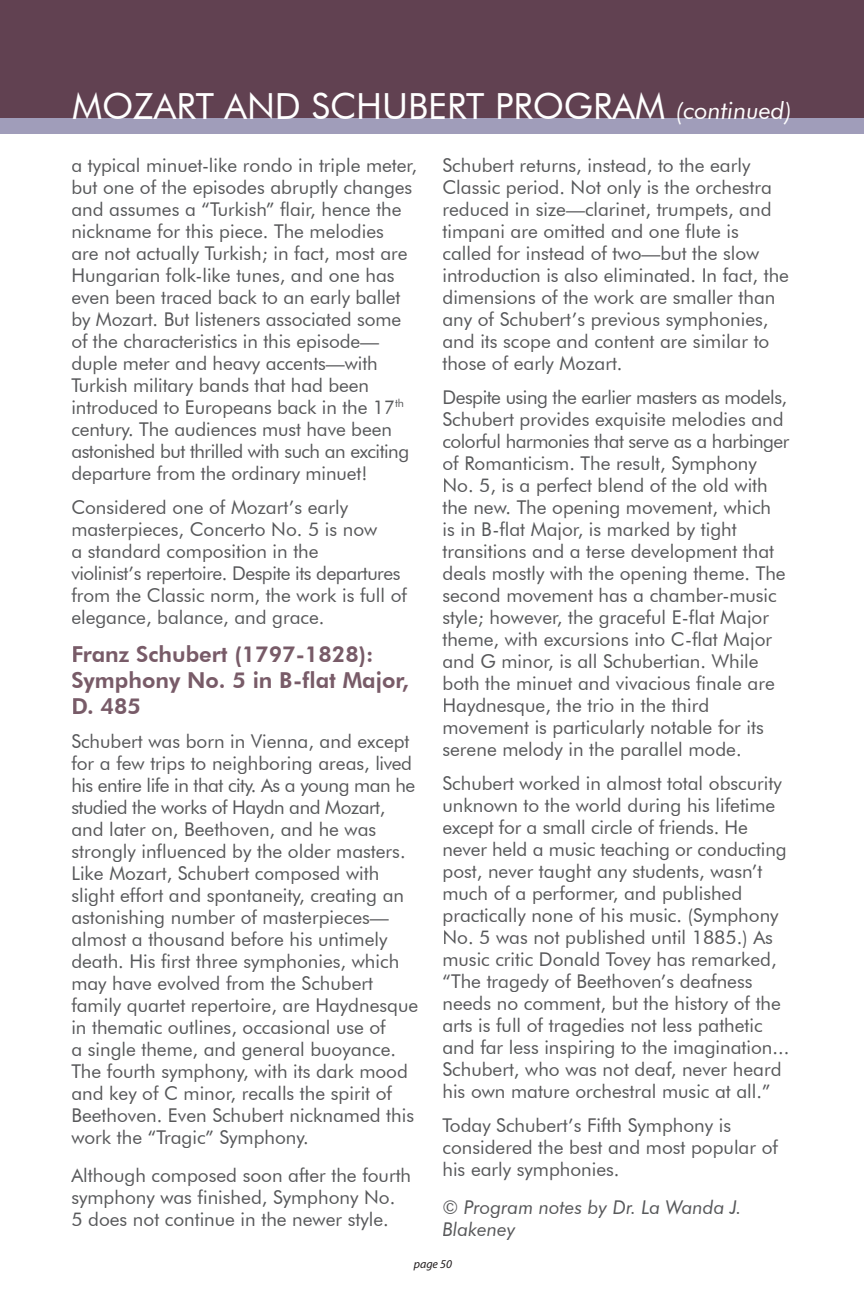
<style>
.page{position:relative;width:864px;height:1296px;background:#fff}
.page>*{position:absolute;margin:0;border:0;box-sizing:border-box;transform-origin:0 0}
.t1{font:36px "Futura BT";color:#fff}
.t2{font:800 22px/26px "Futura BT";color:#785b68}
.t3{font:19px/22px "Futura BT";color:#57585a}
.t4{font:italic 19px/22px "Futura BT";color:#57585a}
.t5{font:italic 12px "Myriad Pro";color:#231f20}
.s1{font-style:italic;font-size:24px}
</style>
<div class="page">
<div style="left:0;top:0;width:864px;height:125px;background:#614151"></div>
<div style="left:0;top:118px;width:864px;height:16px;background:#a09dba"></div>
<h1 class="t1" style="left:72px;top:84px;width:722px">MOZART AND SCHUBERT PROGRAM <span class="s1">(continued)</span></h1>
<p class="t3" style="left:71px;top:154px;width:347px">a typical minuet-like rondo in triple meter, but one of the episodes abruptly changes and assumes a “Turkish” flair, hence the nickname for this piece. The melodies<br>are not actually Turkish; in fact, most are Hungarian folk-like tunes, and one has even been traced back to an early ballet by Mozart. But listeners associated some of the characteristics in this episode— duple meter and heavy accents—with Turkish military bands that had been introduced to Europeans back in the 17<sup>th </sup>century. The audiences must have been astonished but thrilled with such an exciting departure from the ordinary minuet!</p>
<p class="t3" style="left:71px;top:496px;width:337px">Considered one of Mozart’s early masterpieces, Concerto No. 5 is now<br>a standard composition in the<br>violinist’s repertoire. Despite its departures from the Classic norm, the work is full of elegance, balance, and grace.</p>
<p class="t2" style="left:71px;top:641px;width:339px">Franz Schubert (1797-1828):<br>Symphony No. 5 in B-flat Major,<br>D. 485</p>
<p class="t3" style="left:71px;top:730px;width:348px">Schubert was born in Vienna, and except for a few trips to neighboring areas, lived his entire life in that city. As a young man he studied the works of Haydn and Mozart, and later on, Beethoven, and he was strongly influenced by the older masters.<br>Like Mozart, Schubert composed with slight effort and spontaneity, creating an astonishing number of masterpieces— almost a thousand before his untimely death. His first three symphonies, which may have evolved from the Schubert family quartet repertoire, are Haydnesque in thematic outlines, occasional use of<br>a single theme, and general buoyance.<br>The fourth symphony, with its dark mood and key of C minor, recalls the spirit of Beethoven. Even Schubert nicknamed this work the “Tragic” Symphony.</p>
<p class="t3" style="left:71px;top:1164px;width:341px">Although composed soon after the fourth symphony was finished, Symphony No.<br>5 does not continue in the newer style.</p>
<p class="t3" style="left:442px;top:154px;width:348px">Schubert returns, instead, to the early Classic period. Not only is the orchestra reduced in size—clarinet, trumpets, and timpani are omitted and one flute is called for instead of two—but the slow introduction is also eliminated. In fact, the dimensions of the work are smaller than any of Schubert’s previous symphonies, and its scope and content are similar to those of early Mozart.</p>
<p class="t3" style="left:442px;top:386px;width:349px">Despite using the earlier masters as models, Schubert provides exquisite melodies and colorful harmonies that serve as a harbinger of Romanticism. The result, Symphony No. 5, is a perfect blend of the old with the new. The opening movement, which<br>is in B-flat Major, is marked by tight transitions and a terse development that deals mostly with the opening theme. The second movement has a chamber-music style; however, the graceful E-flat Major theme, with excursions into C-flat Major and G minor, is all Schubertian. While both the minuet and vivacious finale are Haydnesque, the trio in the third movement is particularly notable for its serene melody in the parallel mode.</p>
<p class="t3" style="left:442px;top:772px;width:348px">Schubert worked in almost total obscurity unknown to the world during his lifetime except for a small circle of friends. He never held a music teaching or conducting post, never taught any students, wasn’t much of a performer, and published practically none of his music. (Symphony No. 5 was not published until 1885.) As music critic Donald Tovey has remarked, “The tragedy of Beethoven’s deafness needs no comment, but the history of the arts is full of tragedies not less pathetic and far less inspiring to the imagination...<br>Schubert, who was not deaf, never heard his own mature orchestral music at all.”</p>
<p class="t3" style="left:442px;top:1114px;width:337px">Today Schubert’s Fifth Symphony is considered the best and most popular of his early symphonies.</p>
<p class="t4" style="left:442px;top:1196px;width:301px">© Program notes by Dr. La Wanda J.<br>Blakeney</p>
<p class="t5" style="left:414px;top:1257px;width:40px">page 50</p>
</div>
